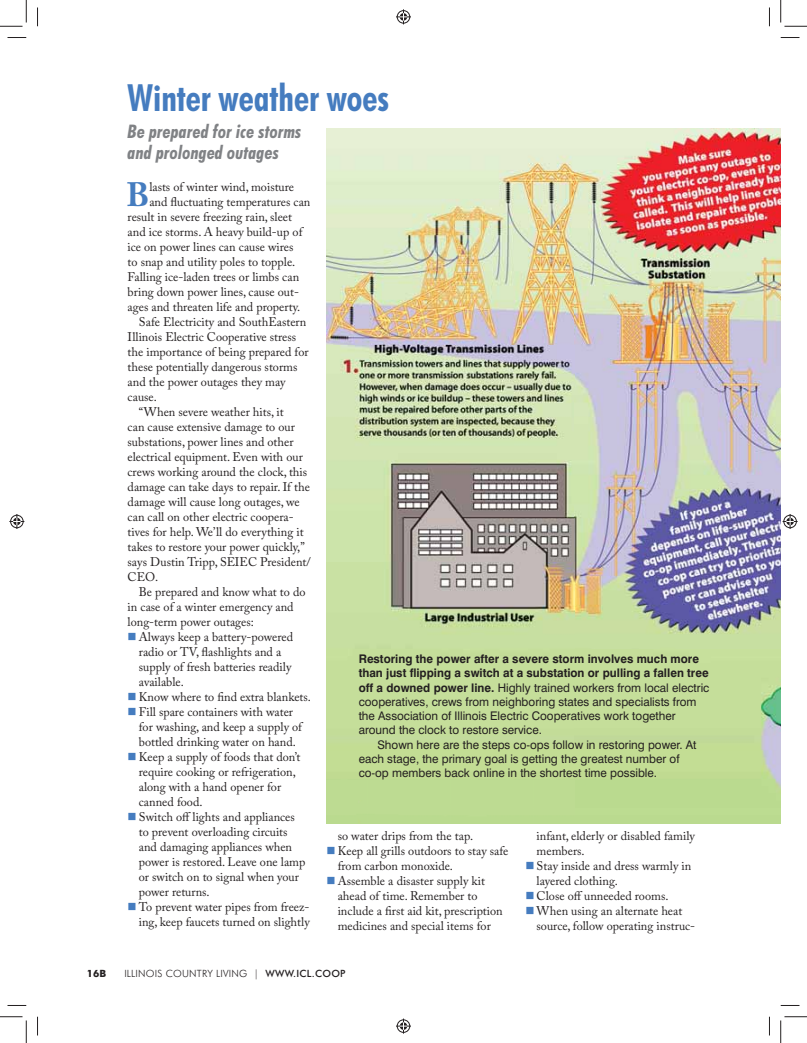
<style>
.page{position:relative;width:807px;height:1043px;background:#fff}
.page>*{position:absolute;margin:0;border:0;box-sizing:border-box;transform-origin:0 0}
.t1{font:700 condensed 37.5px "Futura BT";color:#457cbf;scale:.93 1}
.t2{font:700 33.62px "Adobe Caslon Pro";color:#457cbf}
.t3{font:italic 700 condensed 18.75px/21.2px "Futura BT";color:#808285}
.t4{font:12.5px/15px "Adobe Caslon Pro";color:#231f20}
.t5{font:11.88px/14.2px "Swiss 721 BT";color:#231f20}
.t6{font:300 10px "Futura BT";letter-spacing:.02em;color:#231f20}
.t7{font:700 10px "Futura BT";color:#231f20}
.s1{font-weight:700}
.s2{font-weight:500}
</style>
<div class="page">
<img style="left:326px;top:128px;width:454px;height:695px">
<svg style="left:8px;top:37px;width:18px;height:1px"></svg>
<svg style="left:780px;top:37px;width:19px;height:1px"></svg>
<svg style="left:8px;top:1005px;width:18px;height:1px"></svg>
<svg style="left:780px;top:1005px;width:19px;height:1px"></svg>
<svg style="left:37px;top:8px;width:1px;height:18px"></svg>
<svg style="left:37px;top:1016px;width:1px;height:19px"></svg>
<svg style="left:769px;top:8px;width:1px;height:18px"></svg>
<svg style="left:769px;top:1016px;width:1px;height:19px"></svg>
<svg style="left:0;top:0;width:27px;height:27px"></svg>
<svg style="left:0;top:1016px;width:27px;height:26px"></svg>
<svg style="left:780px;top:0;width:26px;height:27px"></svg>
<svg style="left:780px;top:1016px;width:26px;height:26px"></svg>
<svg style="left:396px;top:9px;width:15px;height:15px"></svg>
<svg style="left:396px;top:1018px;width:15px;height:15px"></svg>
<svg style="left:9px;top:514px;width:15px;height:15px"></svg>
<svg style="left:782px;top:514px;width:15px;height:15px"></svg>
<h1 class="t1" style="left:128px;top:75px;width:282px">Winter weather woes</h1>
<h3 class="t3" style="left:128px;top:121px;width:175px">Be prepared for ice storms and prolonged outages</h3>
<h2 class="t2" style="left:127px;top:175px;width:24px">B</h2>
<p class="t4" style="left:149px;top:180px;width:146px">lasts of winter wind, moisture</p>
<p class="t4" style="left:149px;top:195px;width:162px">and fluctuating temperatures can</p>
<p class="t4" style="left:128px;top:210px;width:166px">result in severe freezing rain, sleet</p>
<p class="t4" style="left:128px;top:225px;width:176px">and ice storms. A heavy build-up of</p>
<p class="t4" style="left:128px;top:240px;width:167px">ice on power lines can cause wires</p>
<p class="t4" style="left:128px;top:255px;width:169px">to snap and utility poles to topple.</p>
<p class="t4" style="left:128px;top:270px;width:173px">Falling ice-laden trees or limbs can</p>
<p class="t4" style="left:128px;top:285px;width:173px">bring down power lines, cause out-</p>
<p class="t4" style="left:128px;top:300px;width:174px">ages and threaten life and property.</p>
<p class="t4" style="left:139px;top:315px;width:169px">Safe Electricity and SouthEastern</p>
<p class="t4" style="left:128px;top:330px;width:170px">Illinois Electric Cooperative stress</p>
<p class="t4" style="left:128px;top:345px;width:182px">the importance of being prepared for</p>
<p class="t4" style="left:128px;top:360px;width:171px">these potentially dangerous storms</p>
<p class="t4" style="left:128px;top:375px;width:159px">and the power outages they may</p>
<p class="t4" style="left:128px;top:390px;width:31px">cause.</p>
<p class="t4" style="left:139px;top:405px;width:146px">“When severe weather hits, it</p>
<p class="t4" style="left:128px;top:420px;width:169px">can cause extensive damage to our</p>
<p class="t4" style="left:128px;top:435px;width:167px">substations, power lines and other</p>
<p class="t4" style="left:128px;top:450px;width:177px">electrical equipment. Even with our</p>
<p class="t4" style="left:128px;top:465px;width:181px">crews working around the clock, this</p>
<p class="t4" style="left:128px;top:480px;width:184px">damage can take days to repair. If the</p>
<p class="t4" style="left:128px;top:495px;width:173px">damage will cause long outages, we</p>
<p class="t4" style="left:128px;top:510px;width:168px">can call on other electric coopera-</p>
<p class="t4" style="left:128px;top:525px;width:177px">tives for help. We’ll do everything it</p>
<p class="t4" style="left:128px;top:540px;width:179px">takes to restore your power quickly,”</p>
<p class="t4" style="left:128px;top:555px;width:184px">says Dustin Tripp, SEIEC President/</p>
<p class="t4" style="left:128px;top:570px;width:32px">CEO.</p>
<p class="t4" style="left:139px;top:585px;width:168px">Be prepared and know what to do</p>
<p class="t4" style="left:128px;top:600px;width:167px">in case of a winter emergency and</p>
<p class="t4" style="left:128px;top:615px;width:128px">long-term power outages:</p>
<p class="t4" style="left:139px;top:630px;width:156px">Always keep a battery-powered</p>
<p class="t4" style="left:139px;top:645px;width:144px">radio or TV, flashlights and a</p>
<p class="t4" style="left:139px;top:660px;width:154px">supply of fresh batteries readily</p>
<p class="t4" style="left:139px;top:675px;width:46px">available.</p>
<p class="t4" style="left:139px;top:690px;width:174px">Know where to find extra blankets.</p>
<p class="t4" style="left:139px;top:705px;width:156px">Fill spare containers with water</p>
<p class="t4" style="left:139px;top:720px;width:165px">for washing, and keep a supply of</p>
<p class="t4" style="left:139px;top:735px;width:158px">bottled drinking water on hand.</p>
<p class="t4" style="left:139px;top:750px;width:163px">Keep a supply of foods that don’t</p>
<p class="t4" style="left:139px;top:765px;width:158px">require cooking or refrigeration,</p>
<p class="t4" style="left:139px;top:780px;width:144px">along with a hand opener for</p>
<p class="t4" style="left:139px;top:795px;width:65px">canned food.</p>
<p class="t4" style="left:139px;top:810px;width:157px">Switch off lights and appliances</p>
<p class="t4" style="left:139px;top:825px;width:150px">to prevent overloading circuits</p>
<p class="t4" style="left:139px;top:840px;width:155px">and damaging appliances when</p>
<p class="t4" style="left:139px;top:855px;width:168px">power is restored. Leave one lamp</p>
<p class="t4" style="left:139px;top:870px;width:162px">or switch on to signal when your</p>
<p class="t4" style="left:139px;top:885px;width:72px">power returns.</p>
<p class="t4" style="left:139px;top:900px;width:172px">To prevent water pipes from freez-</p>
<p class="t4" style="left:139px;top:915px;width:172px">ing, keep faucets turned on slightly</p>
<p class="t5" style="left:358px;top:652px;width:352px"><span class="s1">Restoring the power after a severe storm involves much more than just flipping a switch at a substation or pulling a fallen tree off a downed power line.</span> Highly trained workers from local electric cooperatives, crews from neighboring states and specialists from the Association of Illinois Electric Cooperatives work together around the clock to restore service.</p>
<p class="t5" style="left:358px;top:738px;width:339px;text-indent:19px">Shown here are the steps co-ops follow in restoring power. At each stage, the primary goal is getting the greatest number of co-op members back online in the shortest time possible.</p>
<p class="t4" style="left:337px;top:830px;width:172px">so water drips from the tap.<br>Keep all grills outdoors to stay safe from carbon monoxide.<br>Assemble a disaster supply kit ahead of time. Remember to include a first aid kit, prescription medicines and special items for</p>
<p class="t4" style="left:536px;top:830px;width:160px">infant, elderly or disabled family members.<br>Stay inside and dress warmly in layered clothing.<br>Close off unneeded rooms.<br>When using an alternate heat source, follow operating instruc-</p>
<p class="t7" style="left:87px;top:968px;width:21px">16B</p>
<p class="t6" style="left:124px;top:966px;width:222px">ILLINOIS COUNTRY LIVING | <span class="s2">WWW.ICL.COOP</span></p>
</div>
